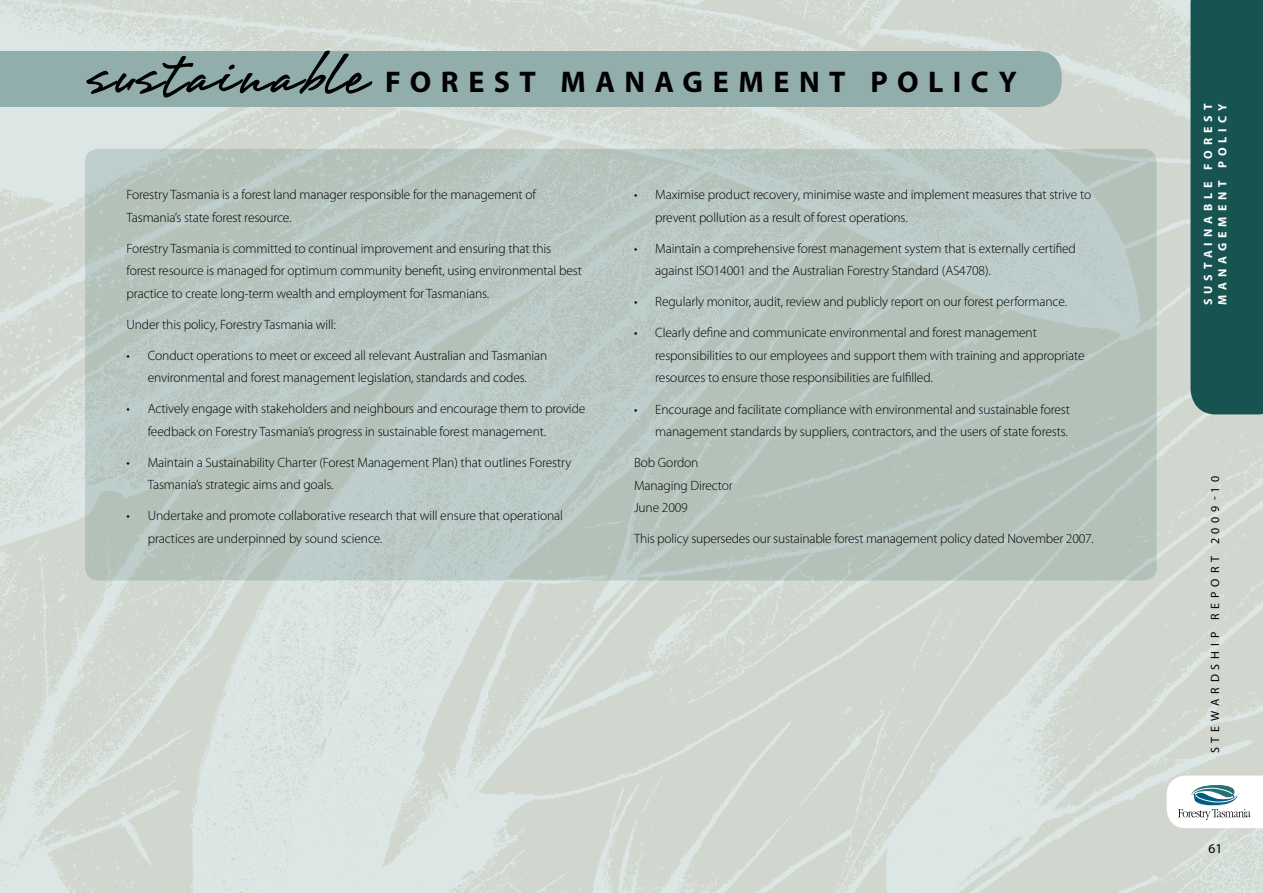
<style>
.page{position:relative;width:1263px;height:893px;background:#fff}
.page>*{position:absolute;margin:0;border:0;box-sizing:border-box;transform-origin:0 0}
.t1{font:69px "Brisa";letter-spacing:.03em;color:#000}
.t2{font:700 30px "Myriad Pro";letter-spacing:.315em;color:#000}
.t3{font:300 13.5px/22.5px "Myriad Pro";letter-spacing:-.01em;color:#000}
.t4{font:13.5px "Myriad Pro";color:#000}
.t5{font:700 12px/14.4px "Myriad Pro";letter-spacing:.41em;color:#fff}
.t6{font:12px "Myriad Pro";letter-spacing:.41em;color:#000}
</style>
<div class="page">
<img style="left:0;top:0;width:1263px;height:893px">
<svg style="left:1167px;top:775px;width:96px;height:53px"></svg>
<div style="left:1190px;top:0;width:73px;height:414px;background:#175350"></div>
<div style="left:0;top:51px;width:1062px;height:56px;background:#91aead"></div>
<svg style="left:86px;top:50px;width:287px;height:64px;background:#8ba3a1"></svg>
<svg style="left:85px;top:149px;width:1072px;height:431px;background:#b7c5bf"></svg>
<h1 class="t1" style="left:85px;top:41px;width:283px">sustainable</h1>
<h2 class="t2" style="left:385px;top:62px;width:633px">FOREST MANAGEMENT POLICY</h2>
<p class="t3" style="left:126px;top:183px;width:411px">Forestry Tasmania is a forest land manager responsible for the management of<br>Tasmania’s state forest resource.</p>
<p class="t3" style="left:126px;top:237px;width:457px">Forestry Tasmania is committed to continual improvement and ensuring that this forest resource is managed for optimum community benefit, using environmental best practice to create long-term wealth and employment for Tasmanians.</p>
<p class="t3" style="left:126px;top:313px;width:211px">Under this policy, Forestry Tasmania will:</p>
<p class="t3" style="left:126px;top:344px;width:422px;text-align:center">• Conduct operations to meet or exceed all relevant Australian and Tasmanian environmental and forest management legislation, standards and codes.</p>
<p class="t3" style="left:148px;top:398px;width:439px;text-indent:-21px">• Actively engage with stakeholders and neighbours and encourage them to provide feedback on Forestry Tasmania’s progress in sustainable forest management.</p>
<p class="t3" style="left:148px;top:451px;width:425px;text-indent:-21px">• Maintain a Sustainability Charter (Forest Management Plan) that outlines Forestry<br>Tasmania’s strategic aims and goals.</p>
<p class="t3" style="left:148px;top:505px;width:417px;text-indent:-21px">• Undertake and promote collaborative research that will ensure that operational practices are underpinned by sound science.</p>
<p class="t3" style="left:655px;top:184px;width:437px;text-indent:-21px">• Maximise product recovery, minimise waste and implement measures that strive to prevent pollution as a result of forest operations.</p>
<p class="t3" style="left:655px;top:237px;width:422px;text-indent:-21px">• Maintain a comprehensive forest management system that is externally certified against ISO14001 and the Australian Forestry Standard (AS4708).</p>
<p class="t3" style="left:634px;top:291px;width:433px">• Regularly monitor, audit, review and publicly report on our forest performance.</p>
<p class="t3" style="left:655px;top:322px;width:431px;text-indent:-21px">• Clearly define and communicate environmental and forest management responsibilities to our employees and support them with training and appropriate resources to ensure those responsibilities are fulfilled.</p>
<p class="t3" style="left:634px;top:398px;width:437px;text-align:right">• Encourage and facilitate compliance with environmental and sustainable forest management standards by suppliers, contractors, and the users of state forests.</p>
<p class="t3" style="left:634px;top:451px;width:100px">Bob Gordon<br>Managing Director<br>June 2009</p>
<p class="t3" style="left:634px;top:527px;width:460px">This policy supersedes our sustainable forest management policy dated November 2007.</p>
<p class="t5" style="left:1200px;top:305px;width:203px;rotate:-90deg">SUSTAINABLE FOREST<br>MANAGEMENT POLICY</p>
<p class="t6" style="left:1208px;top:753px;width:279px;rotate:-90deg">STEWARDSHIP REPORT 2009-10</p>
<p class="t4" style="left:1208px;top:840px;width:15px">61</p>
</div>
